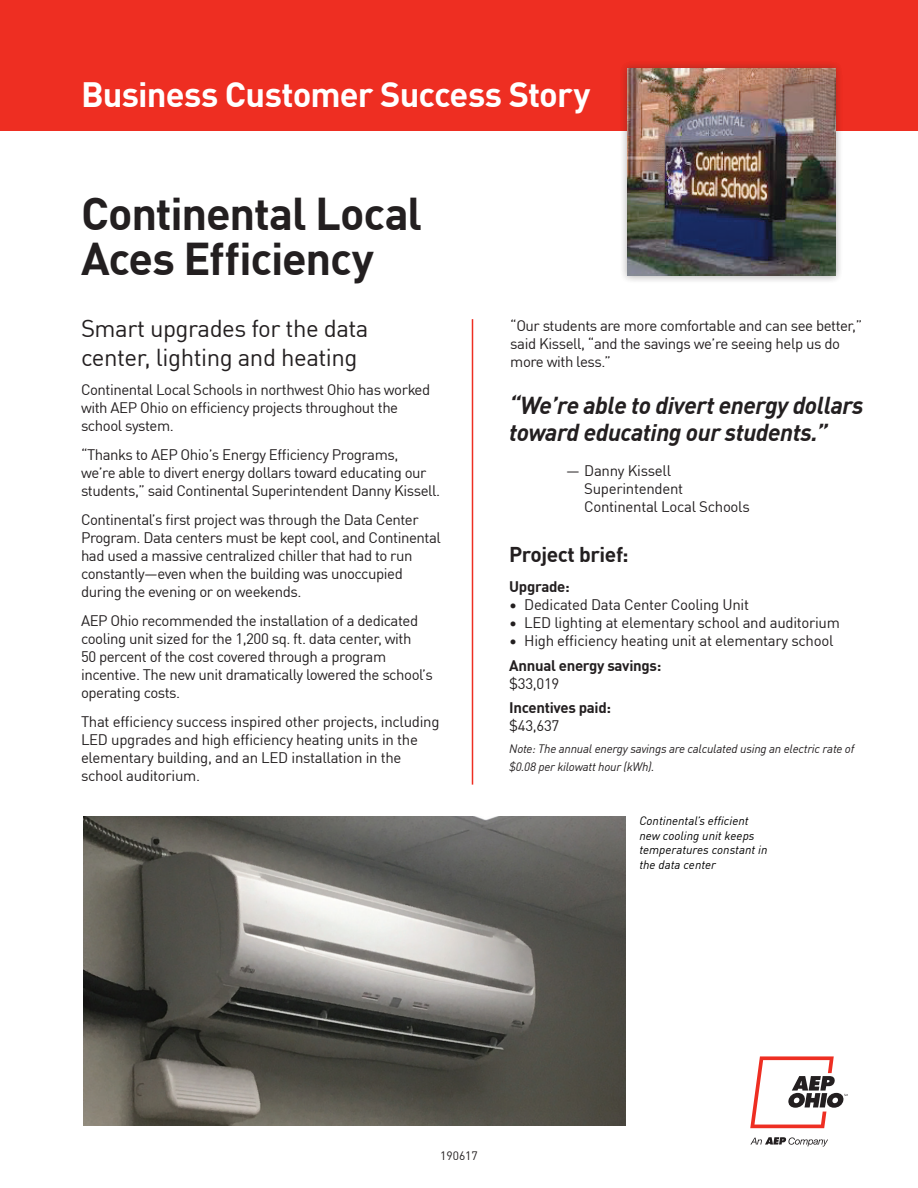
<style>
.page{position:relative;width:918px;height:1188px;background:#fff}
.page>*{position:absolute;margin:0;border:0;box-sizing:border-box;transform-origin:0 0}
.t1{font:700 45px/45px "DINOT";letter-spacing:-.025em;color:#231f20}
.t2{font:700 34.5px "DINOT";letter-spacing:-.025em;color:#fff}
.t3{font:italic 700 24px/27px "DINOT";letter-spacing:-.02em;color:#231f20}
.t4{font:24px/28.5px "DINOT";letter-spacing:-.02em;color:#231f20}
.t5{font:700 21px "DINOT";letter-spacing:-.02em;color:#231f20}
.t6{font:15px/18px "DINOT";letter-spacing:-.03em;color:#231f20}
.t7{font:700 15px "DINOT";letter-spacing:-.02em;color:#231f20}
.t8{font:italic 12px/18px "DINOT";letter-spacing:-.02em;color:#231f20}
.t9{font:italic 12px/14.4px "DINOT";color:#000}
.t10{font:12px "DINOT";color:#231f20}
</style>
<div class="page">
<div style="left:0;top:0;width:918px;height:131px;background:#ee2e22"></div>
<svg style="left:750px;top:1137px;width:78px;height:10px"></svg>
<svg style="left:750px;top:1056px;width:98px;height:72px"></svg>
<img style="left:83px;top:816px;width:542px;height:309px">
<hr style="left:472px;top:319px;width:1px;height:466px;background:#ee2e22">
<div style="left:619px;top:60px;width:225px;height:224px;background:#231f20;opacity:.2"></div>
<img style="left:627px;top:68px;width:208px;height:207px">
<h2 class="t2" style="left:81px;top:68px;width:511px">Business Customer Success Story</h2>
<h1 class="t1" style="left:81px;top:187px;width:343px">Continental Local<br>Aces Efficiency</h1>
<h3 class="t4" style="left:81px;top:312px;width:289px">Smart upgrades for the data center, lighting and heating</h3>
<p class="t6" style="left:81px;top:380px;width:351px">Continental Local Schools in northwest Ohio has worked with AEP Ohio on efficiency projects throughout the school system.</p>
<p class="t6" style="left:81px;top:444px;width:361px">“Thanks to AEP Ohio’s Energy Efficiency Programs,<br>we’re able to divert energy dollars toward educating our students,” said Continental Superintendent Danny Kissell.</p>
<p class="t6" style="left:81px;top:509px;width:361px">Continental’s first project was through the Data Center Program. Data centers must be kept cool, and Continental had used a massive centralized chiller that had to run constantly—even when the building was unoccupied during the evening or on weekends.</p>
<p class="t6" style="left:81px;top:610px;width:353px">AEP Ohio recommended the installation of a dedicated cooling unit sized for the 1,200 sq. ft. data center, with<br>50 percent of the cost covered through a program incentive. The new unit dramatically lowered the school’s operating costs.</p>
<p class="t6" style="left:81px;top:711px;width:360px">That efficiency success inspired other projects, including LED upgrades and high efficiency heating units in the elementary building, and an LED installation in the school auditorium.</p>
<p class="t6" style="left:510px;top:315px;width:353px">“Our students are more comfortable and can see better,” said Kissell, “and the savings we’re seeing help us do more with less.”</p>
<h3 class="t3" style="left:509px;top:390px;width:356px">“We’re able to divert energy dollars toward educating our students.”</h3>
<p class="t6" style="left:584px;top:461px;width:167px;text-indent:-18px">— Danny Kissell<br>Superintendent<br>Continental Local Schools</p>
<h3 class="t5" style="left:509px;top:538px;width:121px">Project brief:</h3>
<p class="t7" style="left:509px;top:575px;width:62px">Upgrade:</p>
<p class="t6" style="left:509px;top:594px;width:241px">• Dedicated Data Center Cooling Unit</p>
<p class="t6" style="left:509px;top:612px;width:332px">• LED lighting at elementary school and auditorium</p>
<p class="t6" style="left:509px;top:630px;width:326px">• High efficiency heating unit at elementary school</p>
<p class="t7" style="left:509px;top:653px;width:154px">Annual energy savings:</p>
<p class="t6" style="left:509px;top:673px;width:52px">$33,019</p>
<p class="t7" style="left:509px;top:696px;width:104px">Incentives paid:</p>
<p class="t6" style="left:509px;top:716px;width:52px">$43,637</p>
<p class="t8" style="left:509px;top:738px;width:347px">Note: The annual energy savings are calculated using an electric rate of $0.08 per kilowatt hour (kWh).</p>
<p class="t9" style="left:639px;top:813px;width:130px">Continental’s efficient new cooling unit keeps temperatures constant in the data center</p>
<p class="t10" style="left:440px;top:1146px;width:39px">190617</p>
</div>
